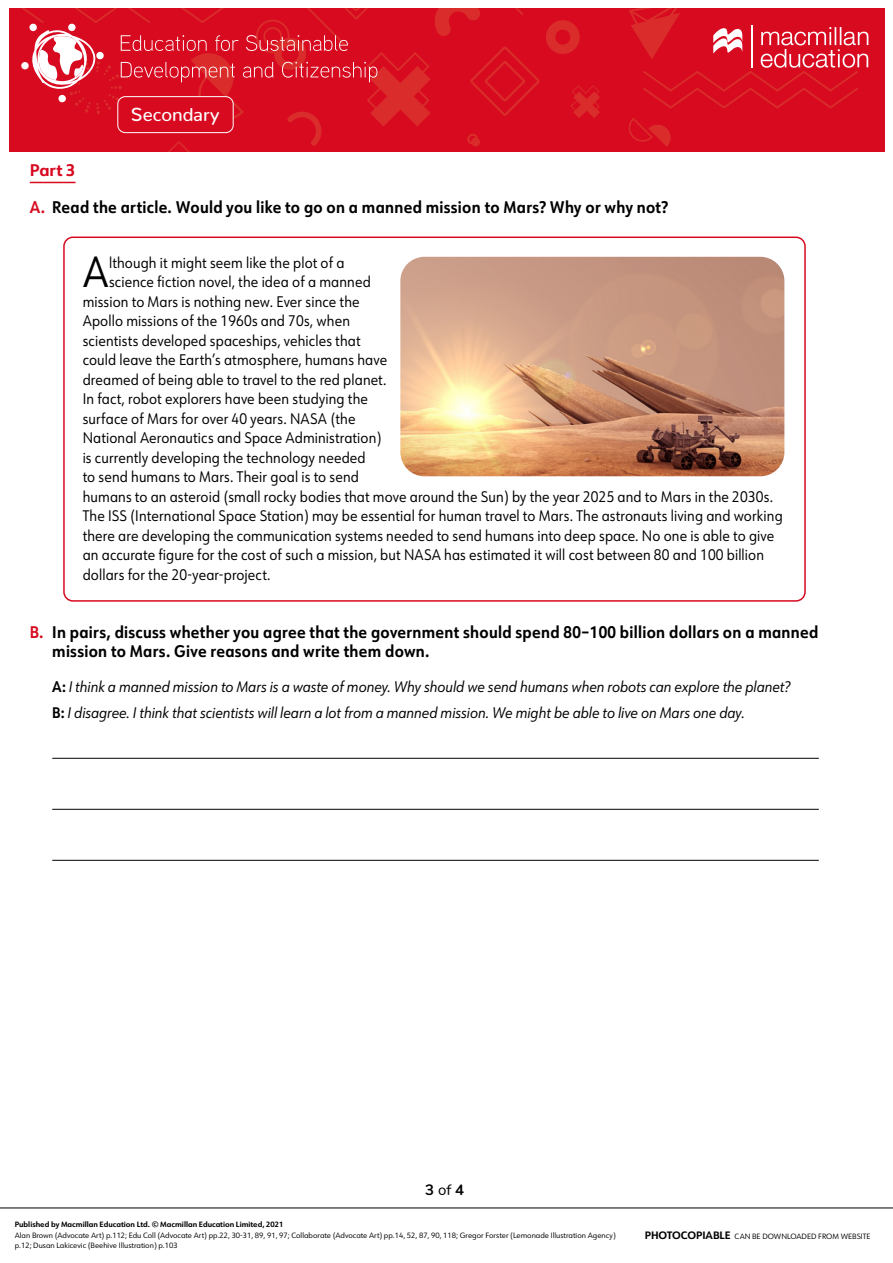
<style>
.page{position:relative;width:893px;height:1263px;background:#fff}
.page>*{position:absolute;margin:0;border:0;box-sizing:border-box;transform-origin:0 0}
.WS__Box_Text{font:42.3px "URW Form";color:#000;scale:.9 1}
.t1{font:500 18.6px "Nunito";color:#fff}
.WS__Rubric{font:700 16.5px/19.5px "URW Form";letter-spacing:.02em;color:#000;scale:.9 1}
.Ws__Subhead{font:700 16.5px "URW Form";color:#d70a20}
.WS__Box_Text-2{font:15px "URW Form";letter-spacing:.01em;color:#000;scale:.9 1}
.WS__Box_Text-3{font:italic 15px "URW Form";color:#000;scale:.9 1}
.t2{font:700 15px "Nunito";color:#000}
.t3{font:7.5px/10.5px "URW Form";color:#000}
.t4{font:700 7.5px "URW Form";color:#000}
.t5{font:7.5px "URW Form";color:#000}
.s1{color:#d70a20}
.s2{font-weight:700;font-style:normal}
.s3{font-weight:400}
.s4{font-weight:700;font-size:10.5px}
</style>
<div class="page">
<div style="left:9px;top:9px;width:876px;height:143px;background:#d70a20"></div>
<svg style="left:546px;top:9px;width:322px;height:138px"></svg>
<svg style="left:21px;top:9px;width:519px;height:143px"></svg>
<div style="left:118px;top:97px;width:115px;height:36px;background:#d70a20;border-radius:8px"></div>
<div style="left:117px;top:96px;width:117px;height:37px;border:1px solid #fff;border-radius:8px"></div>
<hr style="left:0;top:1208px;width:893px;height:1px;background:#000">
<hr style="left:30px;top:182px;width:46px;height:1px;background:#d70a20">
<hr style="left:52px;top:758px;width:767px;height:1px;background:#000">
<hr style="left:52px;top:809px;width:767px;height:1px;background:#000">
<hr style="left:52px;top:860px;width:767px;height:1px;background:#000">
<div style="left:63px;top:236px;width:743px;height:366px;border:2px solid #d70a20;border-radius:9px"></div>
<img style="left:400px;top:257px;width:384px;height:219px">
<p class="t1" style="left:131px;top:98px;width:90px">Secondary</p>
<p class="Ws__Subhead" style="left:30px;top:158px;width:47px">Part 3</p>
<p class="WS__Rubric" style="left:30px;top:197px;width:711px"><span class="s1">A.</span> Read the article. Would you like to go on a manned mission to Mars? Why or why not?</p>
<p class="WS__Box_Text" style="left:83px;top:243px;width:30px">A</p>
<p class="WS__Box_Text-2" style="left:109px;top:252px;width:263px">lthough it might seem like the plot of a</p>
<p class="WS__Box_Text-2" style="left:109px;top:272px;width:292px">science fiction novel, the idea of a manned</p>
<p class="WS__Box_Text-2" style="left:83px;top:291px;width:309px">mission to Mars is nothing new. Ever since the</p>
<p class="WS__Box_Text-2" style="left:83px;top:311px;width:299px">Apollo missions of the 1960s and 70s, when</p>
<p class="WS__Box_Text-2" style="left:83px;top:330px;width:310px">scientists developed spaceships, vehicles that</p>
<p class="WS__Box_Text-2" style="left:83px;top:350px;width:340px">could leave the Earth’s atmosphere, humans have</p>
<p class="WS__Box_Text-2" style="left:83px;top:369px;width:339px">dreamed of being able to travel to the red planet.</p>
<p class="WS__Box_Text-2" style="left:83px;top:389px;width:319px">In fact, robot explorers have been studying the</p>
<p class="WS__Box_Text-2" style="left:83px;top:408px;width:305px">surface of Mars for over 40 years. NASA (the</p>
<p class="WS__Box_Text-2" style="left:83px;top:428px;width:333px">National Aeronautics and Space Administration)</p>
<p class="WS__Box_Text-2" style="left:83px;top:447px;width:316px">is currently developing the technology needed</p>
<p class="WS__Box_Text-2" style="left:83px;top:467px;width:308px">to send humans to Mars. Their goal is to send</p>
<p class="WS__Box_Text-2" style="left:83px;top:486px;width:769px">humans to an asteroid (small rocky bodies that move around the Sun) by the year 2025 and to Mars in the 2030s.</p>
<p class="WS__Box_Text-2" style="left:83px;top:506px;width:779px">The ISS (International Space Station) may be essential for human travel to Mars. The astronauts living and working</p>
<p class="WS__Box_Text-2" style="left:83px;top:525px;width:770px">there are developing the communication systems needed to send humans into deep space. No one is able to give</p>
<p class="WS__Box_Text-2" style="left:83px;top:545px;width:758px">an accurate figure for the cost of such a mission, but NASA has estimated it will cost between 80 and 100 billion</p>
<p class="WS__Box_Text-2" style="left:83px;top:564px;width:210px">dollars for the 20-year-project.</p>
<p class="WS__Rubric" style="left:52px;top:621px;width:853px;text-indent:-22px"><span class="s1">B.</span> In pairs, discuss whether you agree that the government should spend 80–100 billion dollars on a manned mission to Mars. Give reasons and write them down.</p>
<p class="WS__Box_Text-3" style="left:52px;top:676px;width:821px"><span class="s2">A:</span> I think a manned mission to Mars is a waste of money. Why should we send humans when robots can explore the planet?</p>
<p class="WS__Box_Text-3" style="left:52px;top:703px;width:771px"><span class="s2">B:</span> I disagree. I think that scientists will learn a lot from a manned mission. We might be able to live on Mars one day.</p>
<p class="t2" style="left:425px;top:1179px;width:41px">3 <span class="s3">of</span> 4</p>
<p class="t4" style="left:15px;top:1219px;width:270px">Published by Macmillan Education Ltd. © Macmillan Education Limited, 2021</p>
<p class="t3" style="left:15px;top:1230px;width:602px">Alan Brown (Advocate Art) p.112; Edu Coll (Advocate Art) pp.22, 30-31, 89, 91, 97; Collaborate (Advocate Art) pp.14, 52, 87, 90, 118; Gregor Forster (Lemonade Illustration Agency) p.12; Dusan Lakicevic (Beehive Illustration) p.103</p>
<p class="t5" style="left:645px;top:1231px;width:227px"><span class="s4">PHOTOCOPIABLE</span> CAN BE DOWNLOADED FROM WEBSITE</p>
</div>
